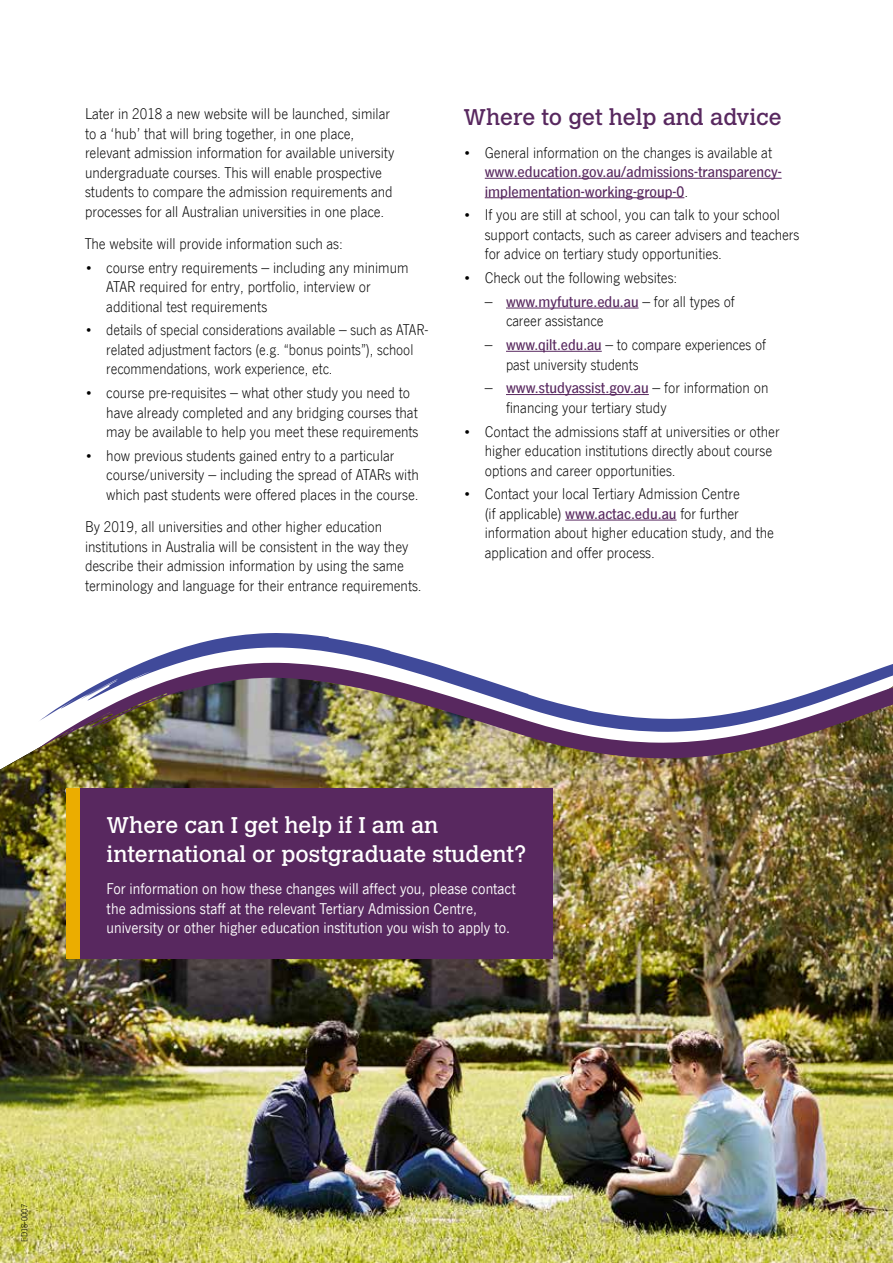
<style>
.page{position:relative;width:893px;height:1263px;background:#fff}
.page>*{position:absolute;margin:0;border:0;box-sizing:border-box;transform-origin:0 0}
.t1{font:22.5px/28.5px "Calvert";color:#fff}
.t2{font:22.5px "Calvert";color:#58285f}
.Body{font:300 15.75px/19.5px "News Gothic Com";color:#000}
.Body-2{font:15.75px/19.5px "News Gothic Com";color:#fff}
.t3{font:500 15.75px/19.5px "News Gothic Com";color:#58285f}
.Body_before_bullets{font:300 15.75px "News Gothic Com";color:#000}
.t4{font:300 9px "News Gothic Com";color:#000}
.s1{font-weight:300;color:#000}
.s2{font-weight:500;color:#58285f}
</style>
<div class="page">
<hr style="left:485px;top:178px;width:297px;height:1px;background:#58285f">
<hr style="left:485px;top:197px;width:199px;height:1px;background:#58285f">
<hr style="left:506px;top:308px;width:133px;height:1px;background:#58285f">
<hr style="left:506px;top:351px;width:96px;height:1px;background:#58285f">
<hr style="left:506px;top:394px;width:143px;height:1px;background:#58285f">
<hr style="left:565px;top:520px;width:112px;height:1px;background:#58285f">
<img style="left:0;top:750px;width:893px;height:513px">
<div style="left:79px;top:789px;width:474px;height:170px;background:#58285f"></div>
<div style="left:66px;top:789px;width:13px;height:170px;background:#ebad00"></div>
<svg style="left:146px;top:633px;width:280px;height:28px"></svg>
<img style="left:35px;top:661px;width:858px;height:98px">
<p class="Body" style="left:85px;top:104px;width:311px">Later in 2018 a new website will be launched, similar to a ‘hub’ that will bring together, in one place, relevant admission information for available university undergraduate courses. This will enable prospective students to compare the admission requirements and processes for all Australian universities in one place.</p>
<p class="Body_before_bullets" style="left:85px;top:235px;width:259px">The website will provide information such as:</p>
<p class="Body" style="left:106px;top:258px;width:304px;text-indent:-21px">• course entry requirements – including any minimum<br>ATAR required for entry, portfolio, interview or additional test requirements</p>
<p class="Body" style="left:106px;top:321px;width:324px;text-indent:-21px">• details of special considerations available – such as ATAR&shy;related adjustment factors (e.g. “bonus points”), school recommendations, work experience, etc.</p>
<p class="Body" style="left:106px;top:383px;width:314px;text-indent:-21px">• course pre-requisites – what other study you need to have already completed and any bridging courses that may be available to help you meet these requirements</p>
<p class="Body" style="left:106px;top:446px;width:314px;text-indent:-21px">• how previous students gained entry to a particular course/university – including the spread of ATARs with which past students were offered places in the course.</p>
<p class="Body" style="left:85px;top:517px;width:338px">By 2019, all universities and other higher education institutions in Australia will be consistent in the way they describe their admission information by using the same terminology and language for their entrance requirements.</p>
<h1 class="t2" style="left:463px;top:104px;width:320px">Where to get help and advice</h1>
<p class="t3" style="left:485px;top:143px;width:298px;text-indent:-21px"><span class="s1">• General information on the changes is available at </span>www.education.gov.au/admissions-transparency&shy;implementation-working-group-0<span class="s1">.</span></p>
<p class="Body" style="left:485px;top:205px;width:316px;text-indent:-21px">• If you are still at school, you can talk to your school support contacts, such as career advisers and teachers for advice on tertiary study opportunities.</p>
<p class="Body" style="left:463px;top:268px;width:215px">• Check out the following websites:</p>
<p class="Body" style="left:506px;top:292px;width:230px;text-indent:-21px">– <span class="s2">www.myfuture.edu.au</span> – for all types of career assistance</p>
<p class="Body" style="left:506px;top:335px;width:262px;text-indent:-21px">– <span class="s2">www.qilt.edu.au</span> – to compare experiences of past university students</p>
<p class="Body" style="left:506px;top:378px;width:264px;text-indent:-21px">– <span class="s2">www.studyassist.gov.au</span> – for information on financing your tertiary study</p>
<p class="Body" style="left:485px;top:422px;width:296px;text-indent:-21px">• Contact the admissions staff at universities or other higher education institutions directly about course options and career opportunities.</p>
<p class="Body" style="left:485px;top:484px;width:291px;text-indent:-21px">• Contact your local Tertiary Admission Centre<br>(if applicable) <span class="s2">www.actac.edu.au</span> for further information about higher education study, and the application and offer process.</p>
<h1 class="t1" style="left:107px;top:811px;width:421px">Where can I get help if I am an international or postgraduate student?</h1>
<p class="Body-2" style="left:107px;top:879px;width:411px">For information on how these changes will affect you, please contact the admissions staff at the relevant Tertiary Admission Centre, university or other higher education institution you wish to apply to.</p>
<p class="t4" style="left:20px;top:1242px;width:39px;rotate:-90deg">ED18-0007</p>
</div>
